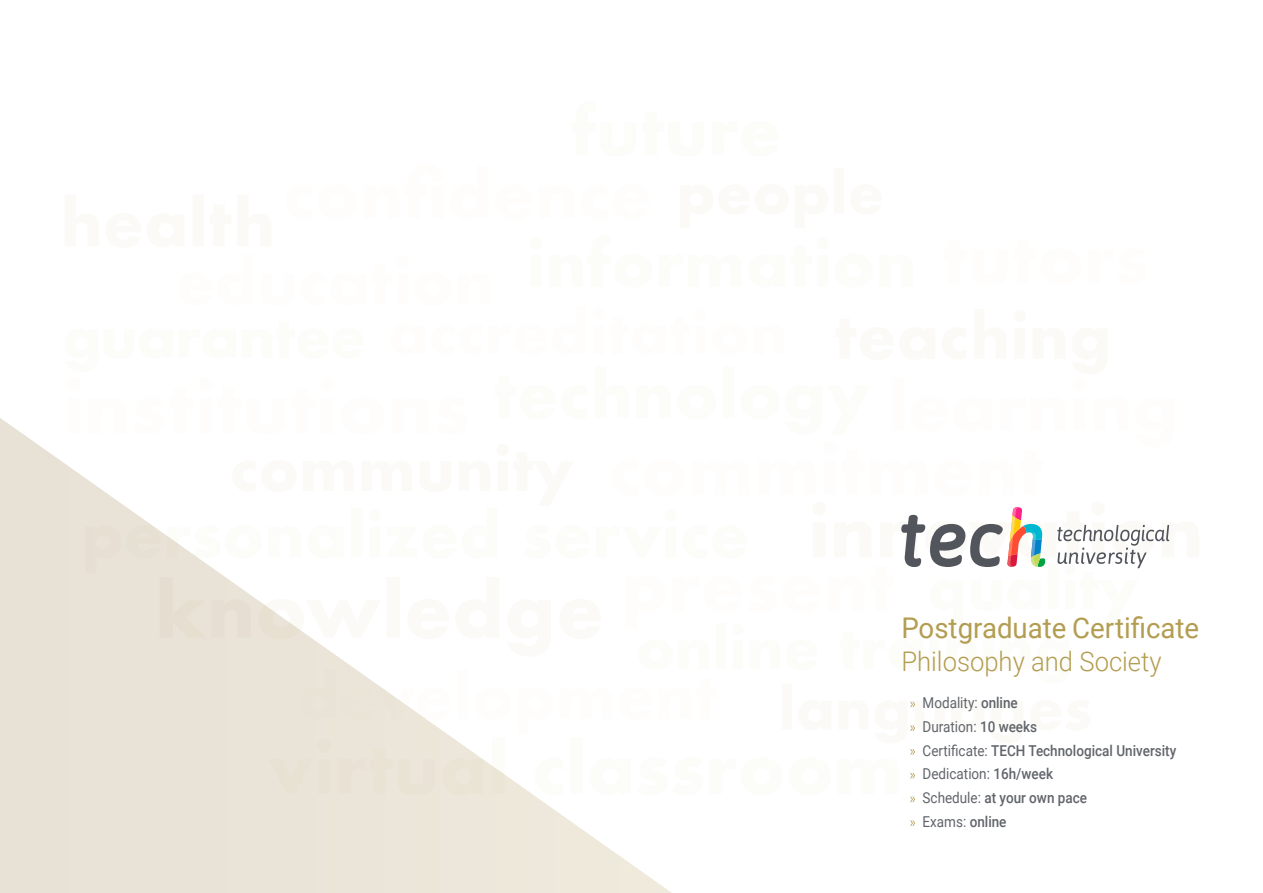
<style>
.page{position:relative;width:1263px;height:893px;background:#fff}
.page>*{position:absolute;margin:0;border:0;box-sizing:border-box;transform-origin:0 0}
.t1{font:28.5px "Roboto";color:#b39d51}
.t2{font:300 27px "Roboto";color:#b39d51;scale:.95 1}
.t3{font:500 15px/23.7px "Roboto";color:#61646a;scale:.9 1}
.s1{font-family:"Myriad Pro";font-weight:400;color:#fff}
.s2{font-weight:400}
</style>
<div class="page">
<svg style="left:0;top:418px;width:672px;height:475px;background:#ebe6db"></svg>
<svg style="left:65px;top:418px;width:1105px;height:377px"></svg>
<h1 class="t1" style="left:901px;top:608px;width:299px">Postgraduate Certificate</h1>
<h2 class="t2" style="left:901px;top:643px;width:275px">Philosophy and Society</h2>
<p class="t3" style="left:910px;top:690px;width:297px"><span class="s1">»</span> <span class="s2">Modality:</span> online<br><span class="s1">»</span> <span class="s2">Duration:</span> 10 weeks<br><span class="s1">»</span> <span class="s2">Certificate:</span> TECH Technological University <span class="s1">»</span> <span class="s2">Dedication:</span> 16h/week<br><span class="s1">»</span> <span class="s2">Schedule:</span> at your own pace<br><span class="s1">»</span> <span class="s2">Exams:</span> online</p>
</div>
